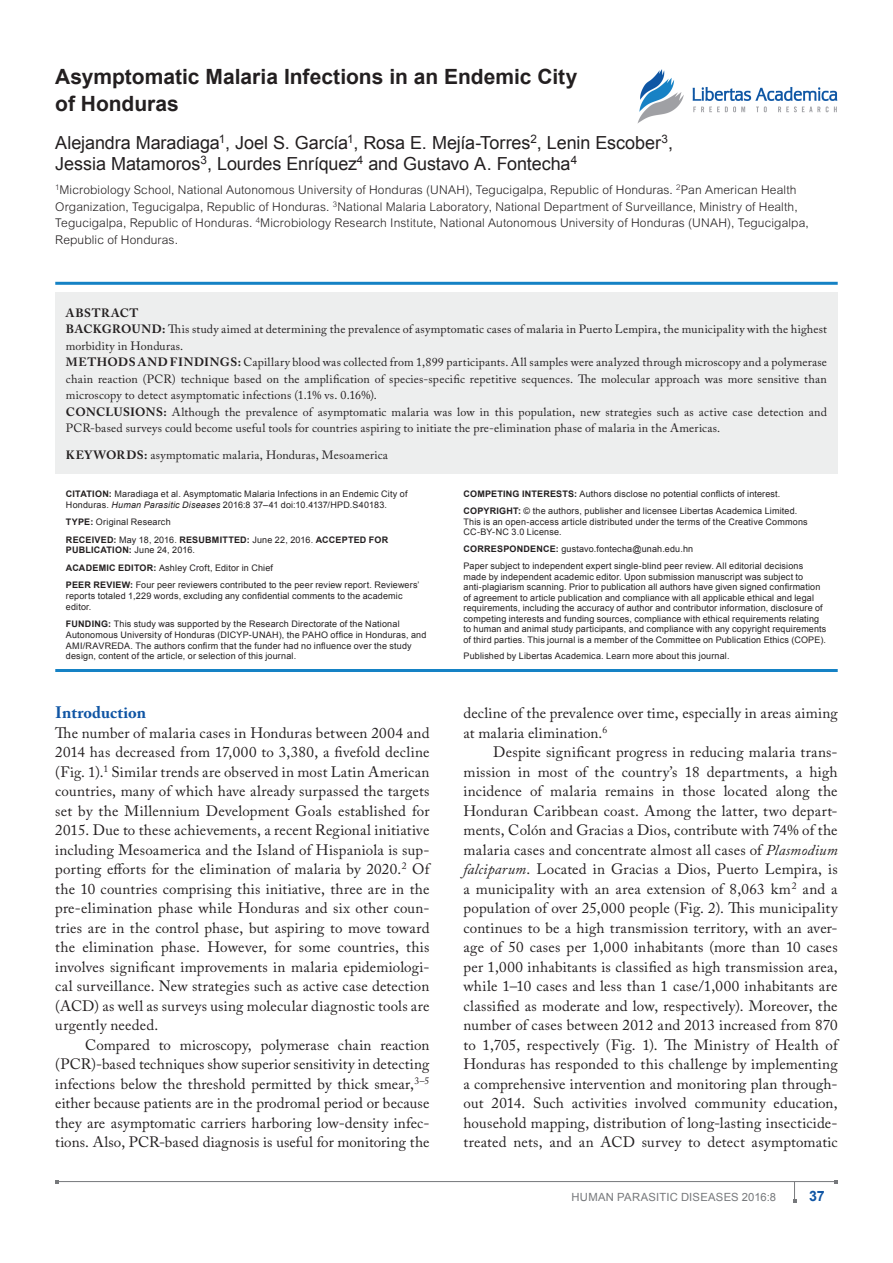
<style>
.page{position:relative;width:893px;height:1263px;background:#fff}
.page>*{position:absolute;margin:0;border:0;box-sizing:border-box;transform-origin:0 0}
.ArticleTitle{font:700 21px/27px "Arial";color:#231f20}
.AuthorName{font:18px/21px "Arial";letter-spacing:-.005em;color:#231f20}
.Heading1{font:700 16.5px "Adobe Caslon Pro";color:#1055a4}
.BodyText{font:15px/19.5px "Adobe Caslon Pro";letter-spacing:.01em;color:#231f20;text-align:justify}
.BodyText_First{font:15px/19.5px "Adobe Caslon Pro";letter-spacing:.015em;color:#231f20;text-align:justify}
.RunningFooter-Folio{font:700 14.25px "Arial";color:#1055a4}
.t1{font:12px/16.5px "Adobe Caslon Pro";letter-spacing:.015em;color:#231f20}
.AuthorAffiliation{font:300 12px/16.5px "Arial MT Std";letter-spacing:.01em;color:#231f20}
.RunningFooter{font:11.25px "Arial";letter-spacing:.015em;color:#76787b}
.t2{font:9px/10.5px "Arial";letter-spacing:.02em;color:#231f20}
.s1{font-weight:700}
.s2{font-style:italic}
</style>
<div class="page">
<hr style="left:57px;top:1181px;width:779px;height:1px;background:#76787b">
<svg style="left:793px;top:1182px;width:3px;height:20px"></svg>
<img style="left:637px;top:69px;width:201px;height:55px">
<hr style="left:55px;top:282px;width:783px;height:3px;background:#1582c5">
<hr style="left:55px;top:669px;width:783px;height:3px;background:#1582c5">
<div style="left:55px;top:293px;width:783px;height:181px;background:#edeeee"></div>
<p class="ArticleTitle" style="left:55px;top:64px;width:524px">Asymptomatic Malaria Infections in an Endemic City of Honduras</p>
<p class="AuthorName" style="left:55px;top:133px;width:619px">Alejandra Maradiaga<sup>1</sup>, Joel S. García<sup>1</sup>, Rosa E. Mejía-Torres<sup>2</sup>, Lenin Escober<sup>3</sup>,<br>Jessia Matamoros<sup>3</sup>, Lourdes Enríquez<sup>4</sup> and Gustavo A. Fontecha<sup>4</sup></p>
<p class="AuthorAffiliation" style="left:55px;top:182px;width:755px"><sup>1</sup>Microbiology School, National Autonomous University of Honduras (UNAH), Tegucigalpa, Republic of Honduras. <sup>2</sup>Pan American Health Organization, Tegucigalpa, Republic of Honduras. <sup>3</sup>National Malaria Laboratory, National Department of Surveillance, Ministry of Health, Tegucigalpa, Republic of Honduras. <sup>4</sup>Microbiology Research Institute, National Autonomous University of Honduras (UNAH), Tegucigalpa, Republic of Honduras.</p>
<p class="t1" style="left:66px;top:304px;width:763px"><span class="s1">ABSTRACT<br>BACKGROUND:</span> This study aimed at determining the prevalence of asymptomatic cases of malaria in Puerto Lempira, the municipality with the highest morbidity in Honduras.<br><span class="s1">METHODS AND FINDINGS:</span> Capillary blood was collected from 1,899 participants. All samples were analyzed through microscopy and a polymerase chain reaction (PCR) technique based on the amplification of species-specific repetitive sequences. The molecular approach was more sensitive than microscopy to detect asymptomatic infections (1.1% vs. 0.16%).<br><span class="s1">CONCLUSIONS:</span> Although the prevalence of asymptomatic malaria was low in this population, new strategies such as active case detection and PCR-based surveys could become useful tools for countries aspiring to initiate the pre-elimination phase of malaria in the Americas.</p>
<p class="t1" style="left:66px;top:447px;width:323px"><span class="s1">KEYWORDS:</span> asymptomatic malaria, Honduras, Mesoamerica</p>
<p class="t2" style="left:66px;top:489px;width:343px"><span class="s1">CITATION:</span> Maradiaga et al. Asymptomatic Malaria I nfections in an Endemic City of<br>Honduras. <span class="s2">Human Parasitic Diseases</span> 2016:8 37–41 doi:10.4137/HPD.S40183.</p>
<p class="t2" style="left:66px;top:514px;width:324px;line-height:17.2px"><span class="s1">TYPE:</span> Original Research<br><span class="s1">RECEIVED:</span> May 18, 2016. <span class="s1">RESUBMITTED:</span> June 22, 2016. <span class="s1">ACCEPTED FOR</span></p>
<p class="t2" style="left:66px;top:542px;width:355px;line-height:17.2px"><span class="s1">PUBLICATION:</span> June 24, 2016.<br><span class="s1">ACADEMIC EDITOR:</span> Ashley Croft, Editor in Chief<br><span class="s1">PEER REVIEW:</span> Four peer reviewers contributed to the peer review report. Reviewers’</p>
<p class="t2" style="left:66px;top:590px;width:338px">reports totaled 1,229 words, excluding any confidential comments to the academic editor.</p>
<p class="t2" style="left:66px;top:618px;width:362px"><span class="s1">FUNDING:</span> This study was supported by the Research Directorate of the N ational Autonomous University of Honduras (DICYP-UNAH), the PAHO office in Honduras, and AMI/RAVREDA. The authors confirm that the funder had no influence over the study design, content of the article, or selection of this journal.</p>
<p class="t2" style="left:463px;top:486px;width:335px;line-height:17px"><span class="s1">COMPETING INTERESTS:</span> Authors disclose no potential conflicts of interest.<br><span class="s1">COPYRIGHT:</span> © the authors, publisher and licensee Libertas Academica Limited.</p>
<p class="t2" style="left:463px;top:516px;width:346px">This is an open-access article distributed under the terms of the Creative Commons<br>CC-BY-NC 3.0 License.</p>
<p class="t2" style="left:464px;top:541px;width:341px;line-height:17px"><span class="s1">CORRESPONDENCE:</span> gustavo.fontecha@unah.edu.hn<br>Paper subject to independent expert single-blind peer review. All editorial decisions</p>
<p class="t2" style="left:463px;top:571px;width:364px">made by independent academic editor. U pon submission manuscript was subject to anti-plagiarism scanning. Prior to publication all authors have given signed confirmation of agreement to article publication and compliance with all applicable ethical and legal requirements, including the accuracy of author and contributor information, disclosure of competing interests and funding sources, compliance with ethical requirements relating to human and animal study participants, and compliance with any copyright requirements of third parties. This journal is a member of the Committee on Publication Ethics (COPE).</p>
<p class="t2" style="left:463px;top:651px;width:268px">Published by Libertas Academica. Learn more about this journal.</p>
<p class="Heading1" style="left:55px;top:703px;width:92px">Introduction</p>
<p class="BodyText_First" style="left:55px;top:723px;width:376px">The number of malaria cases in Honduras between 2004 and 2014 has decreased from 17,000 to 3,380, a fivefold decline (Fig. 1).<sup>1</sup> Similar trends are observed in most Latin American countries, many of which have already surpassed the targets set by the Millennium Development Goals established for 2015. Due to these achievements, a recent Regional initiative including Mesoamerica and the Island of Hispaniola is sup&shy;porting efforts for the elimination of malaria by 2020.<sup>2</sup> Of the 10 countries comprising this initiative, three are in the pre-elimination phase while Honduras and six other coun&shy;tries are in the control phase, but aspiring to move toward the elimination phase. However, for some countries, this involves significant improvements in malaria epidemiologi&shy;cal surveillance. New strategies such as active case detection (ACD) as well as surveys using molecular diagnostic tools are urgently needed.</p>
<p class="BodyText" style="left:55px;top:1035px;width:376px;text-indent:30px">Compared to microscopy, polymerase chain reaction (PCR)-based techniques show superior sensitivity in detecting infections below the threshold permitted by thick smear,<sup>3–5 </sup>either because patients are in the prodromal period or because they are asymptomatic carriers harboring low-density infec&shy;tions. Also, PCR-based diagnosis is useful for monitoring the</p>
<p class="BodyText" style="left:463px;top:703px;width:376px">decline of the prevalence over time, especially in areas aiming at malaria elimination.<sup>6</sup></p>
<p class="BodyText" style="left:463px;top:742px;width:376px;text-indent:30px">Despite significant progress in reducing malaria trans&shy;mission in most of the country’s 18 departments, a high incidence of malaria remains in those located along the Honduran Caribbean coast. Among the latter, two depart&shy;ments, Colón and Gracias a Dios, contribute with 74% of the malaria cases and concentrate almost all cases of <span class="s2">Plasmodium falciparum</span>. Located in Gracias a Dios, Puerto Lempira, is a municipality with an area extension of 8,063 km<sup>2</sup> and a population of over 25,000 people (Fig. 2). This municipality continues to be a high transmission territory, with an aver&shy;age of 50 cases per 1,000 inhabitants (more than 10 cases per 1,000 inhabitants is classified as high transmission area, while 1–10 cases and less than 1 case/1,000 inhabitants are classified as moderate and low, respectively). Moreover, the number of cases between 2012 and 2013 increased from 870 to 1,705, respectively (Fig. 1). The Ministry of Health of Honduras has responded to this challenge by implementing a comprehensive intervention and monitoring plan through&shy;out 2014. Such activities involved community education, household mapping, distribution of long-lasting insecticide&shy;treated nets, and an ACD survey to detect asymptomatic</p>
<p class="RunningFooter" style="left:572px;top:1189px;width:206px">Human Parasitic Diseases 2016:8</p>
<p class="RunningFooter-Folio" style="left:809px;top:1186px;width:17px">37</p>
</div>
